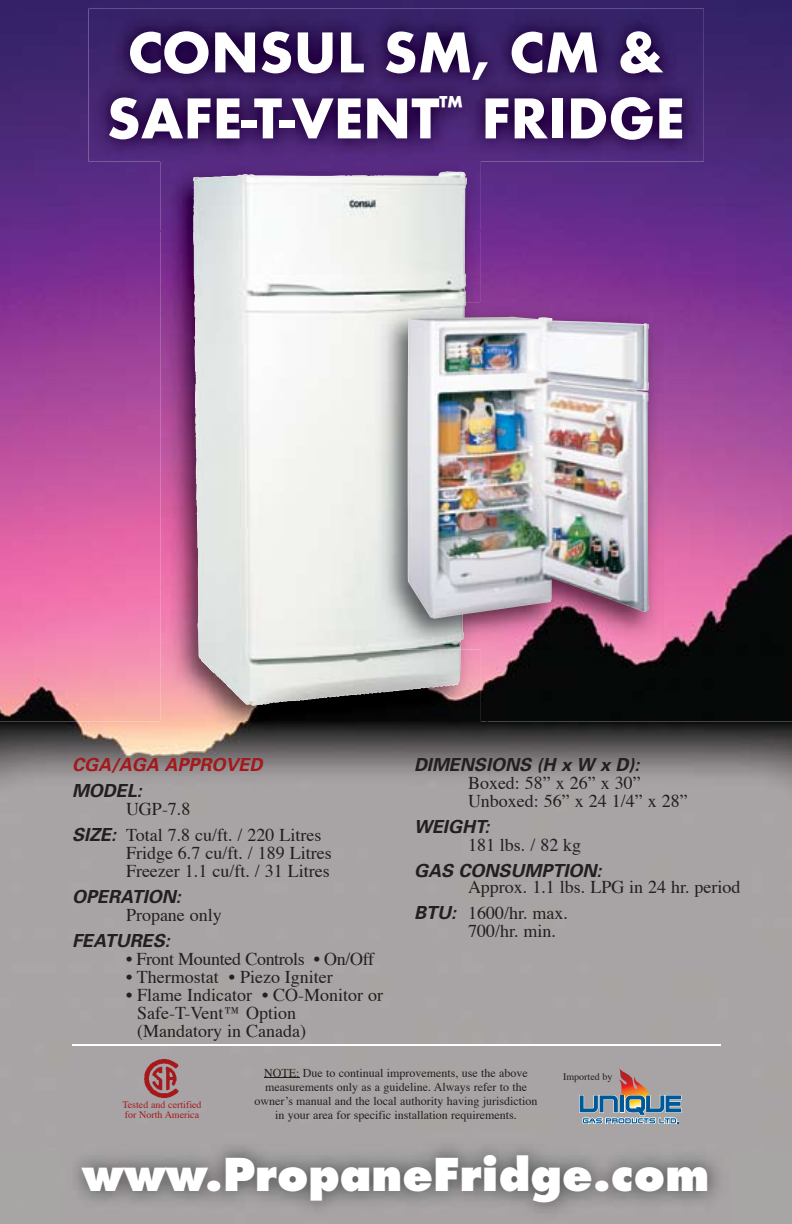
<style>
.page{position:relative;width:792px;height:1224px;background:#fff}
.page>*{position:absolute;margin:0;border:0;box-sizing:border-box;transform-origin:0 0}
.t1{font:60px/66px "Futura Bld";color:#fff;text-align:center}
.t2{font:800 44px "Futura";color:#fff}
.t3{font:18px/18px "Times";color:#231f20}
.t4{font:italic 700 18px "Univers";color:#231f20}
.t5{font:18px "Times";letter-spacing:-.02em;color:#231f20}
.t6{font:italic 700 18px "Univers";color:#a5181c}
.t7{font:12px/14px "Times";color:#231f20;text-align:center}
.t8{font:10px/10px "Times";color:#a5181c}
.t9{font:10px "Times";color:#231f20}
.s1{font-family:"Univers";font-weight:700;font-style:italic}
</style>
<div class="page">
<img style="left:0;top:0;width:792px;height:1152px">
<img style="left:88px;top:9px;width:616px;height:152px">
<img style="left:160px;top:158px;width:321px;height:74px">
<img style="left:160px;top:231px;width:54px;height:490px">
<img style="left:446px;top:231px;width:35px;height:71px">
<img style="left:428px;top:650px;width:53px;height:71px">
<img style="left:213px;top:651px;width:215px;height:70px">
<img style="left:160px;top:721px;width:321px;height:16px">
<img style="left:224px;top:176px;width:222px;height:513px">
<img style="left:466px;top:302px;width:198px;height:348px">
<img style="left:375px;top:302px;width:91px;height:348px">
<img style="left:408px;top:317px;width:241px;height:302px">
<hr style="left:264px;top:1077px;width:36px;height:1px;background:#231f20">
<img style="left:145px;top:1059px;width:35px;height:40px">
<hr style="left:72px;top:1044px;width:649px;height:2px;background:#fff">
<img style="left:62px;top:1133px;width:669px;height:91px">
<svg style="left:579px;top:1068px;width:103px;height:56px;background:#9197a0"></svg>
<h1 class="t1" style="left:107px;top:24px;width:579px">CONSUL SM, CM &amp;<br>SAFE-T-VENT<sup>™</sup> FRIDGE</h1>
<p class="t6" style="left:72px;top:753px;width:192px">CGA/AGA APPROVED</p>
<p class="t4" style="left:72px;top:779px;width:72px">MODEL:</p>
<p class="t3" style="left:72px;top:797px;width:251px;line-height:26px;text-indent:54px">UGP-7.8<br><span class="s1">SIZE:</span> Total 7.8 cu/ft. / 220 Litres</p>
<p class="t3" style="left:126px;top:845px;width:207px">Fridge 6.7 cu/ft. / 189 Litres<br>Freezer 1.1 cu/ft. / 31 Litres</p>
<p class="t4" style="left:72px;top:885px;width:110px">OPERATION:</p>
<p class="t3" style="left:126px;top:907px;width:97px">Propane only</p>
<p class="t4" style="left:72px;top:929px;width:99px">FEATURES:</p>
<p class="t5" style="left:126px;top:947px;width:250px">• Front Mounted Controls • On/Off</p>
<p class="t3" style="left:126px;top:969px;width:208px">• Thermostat • Piezo Igniter</p>
<p class="t3" style="left:137px;top:987px;width:247px;text-indent:-11px">• Flame Indicator • CO-Monitor or<br>Safe-T-Vent™ Option (Mandatory in Canada)</p>
<p class="t4" style="left:414px;top:753px;width:227px">DIMENSIONS (H x W x D):</p>
<p class="t3" style="left:468px;top:775px;width:221px">Boxed: 58” x 26” x 30”<br>Unboxed: 56” x 24 1/4” x 28”</p>
<p class="t4" style="left:414px;top:815px;width:77px">WEIGHT:</p>
<p class="t3" style="left:468px;top:837px;width:115px">181 lbs. / 82 kg</p>
<p class="t4" style="left:414px;top:859px;width:189px">GAS CONSUMPTION:</p>
<p class="t3" style="left:414px;top:875px;width:328px;line-height:26px;text-indent:54px">Approx. 1.1 lbs. LPG in 24 hr. period<br><span class="s1">BTU:</span> 1600/hr. max.</p>
<p class="t3" style="left:468px;top:923px;width:89px">700/hr. min.</p>
<p class="t8" style="left:122px;top:1101px;width:81px">Tested and certified for North America</p>
<p class="t7" style="left:255px;top:1066px;width:284px">NOTE: Due to continual improvements, use the above measurements only as a guideline. Always refer to the owner’s manual and the local authority having jurisdiction in your area for specific installation requirements.</p>
<p class="t9" style="left:563px;top:1071px;width:51px">Imported by</p>
<h2 class="t2" style="left:82px;top:1147px;width:629px">www.PropaneFridge.com</h2>
</div>
